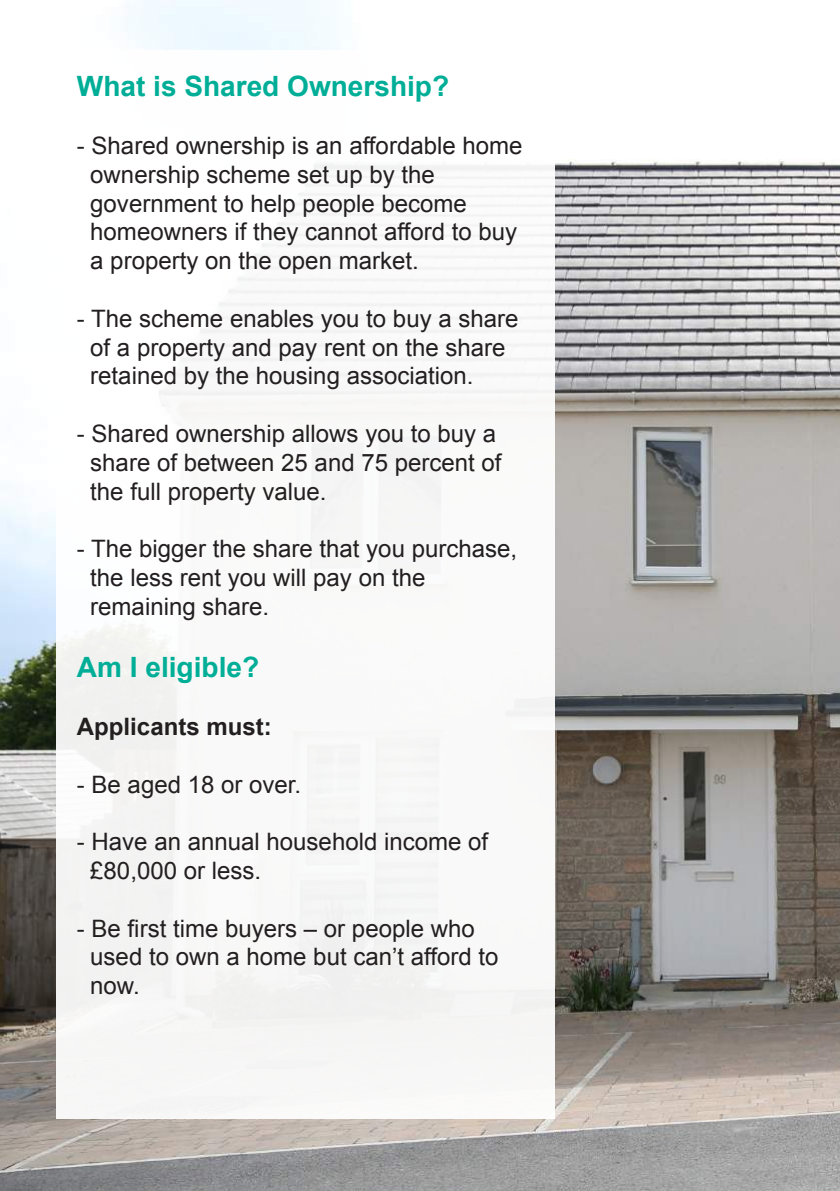
<style>
.page{position:relative;width:840px;height:1191px;background:#fff}
.page>*{position:absolute;margin:0;border:0;box-sizing:border-box;transform-origin:0 0}
.t1{font:700 28px "Arial";color:#00ae97}
.t2{font:24px/28.8px "Arial";color:#231f20}
.t3{font:700 24px "Arial";color:#231f20}
</style>
<div class="page">
<img style="left:0;top:0;width:839px;height:1191px">
<div style="left:56px;top:51px;width:498px;height:1068px;background:#fff"></div>
<p class="t1" style="left:77px;top:68px;width:373px">What is Shared Ownership?</p>
<p class="t2" style="left:90px;top:131px;width:433px;text-indent:-13px">- Shared ownership is an affordable home ownership scheme set up by the government to help people become homeowners if they cannot afford to buy a property on the open market.</p>
<p class="t2" style="left:90px;top:304px;width:429px;text-indent:-13px">- The scheme enables you to buy a share of a property and pay rent on the share retained by the housing association.</p>
<p class="t2" style="left:90px;top:419px;width:412px;text-indent:-13px">- Shared ownership allows you to buy a share of between 25 and 75 percent of the full property value.</p>
<p class="t2" style="left:90px;top:535px;width:428px;text-indent:-13px">- The bigger the share that you purchase, the less rent you will pay on the remaining share.</p>
<p class="t1" style="left:77px;top:649px;width:184px">Am I eligible?</p>
<p class="t3" style="left:77px;top:710px;width:196px">Applicants must:</p>
<p class="t2" style="left:77px;top:770px;width:226px">- Be aged 18 or over.</p>
<p class="t2" style="left:90px;top:827px;width:399px;text-indent:-13px">- Have an annual household income of £80,000 or less.</p>
<p class="t2" style="left:90px;top:914px;width:409px;text-indent:-13px">- Be first time buyers – or people who used to own a home but can’t afford to now.</p>
</div>
